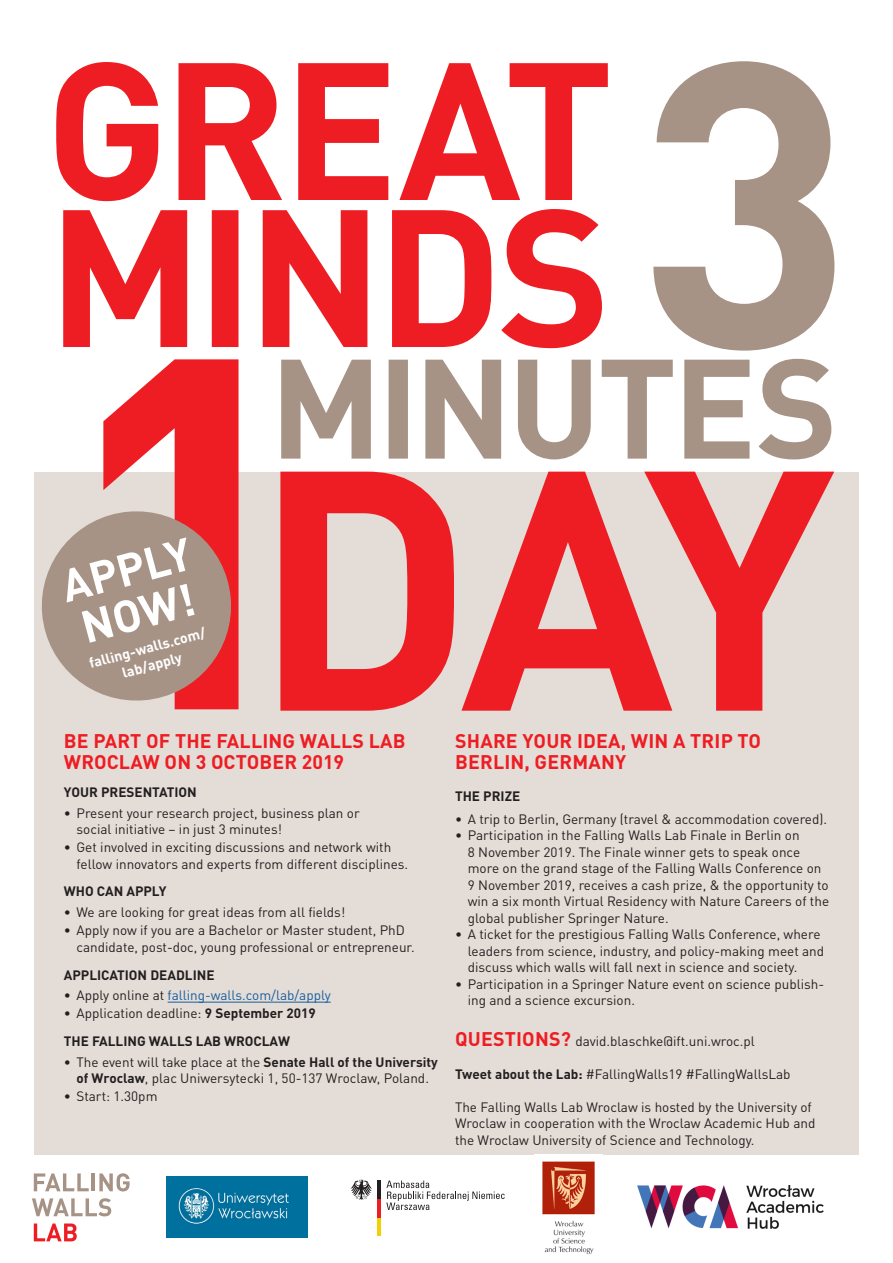
<style>
.page{position:relative;width:893px;height:1263px;background:#fff}
.page>*{position:absolute;margin:0;border:0;box-sizing:border-box;transform-origin:0 0}
.t1{font:700 44.85px "DINOT";color:#fff}
.Headline{font:700 19.5px/21px "DINOT";letter-spacing:.01em;color:#ee1d23}
.t2{font:700 14.4px/18px "DINOT";color:#fff;text-align:center}
.Fließtext{font:13.5px/16.5px "DINOT";color:#231f20}
.Zwischenheadline{font:700 13.5px "DINOT";color:#231f20}
.t3{font:13.5px "DINOT";color:#175d9e}
.Headline-2{font:700 13.5px "DINOT";color:#231f20}
.s1{color:#231f20}
.s2{font-weight:700}
.s3{font-weight:700;font-size:19.5px;color:#ee1d23}
</style>
<div class="page">
<div style="left:34px;top:472px;width:825px;height:682px;background:#e4ddd7"></div>
<svg style="left:34px;top:1173px;width:55px;height:18px"></svg>
<hr style="left:92px;top:1173px;width:3px;height:18px;background:#a79386">
<svg style="left:99px;top:1173px;width:31px;height:18px"></svg>
<svg style="left:32px;top:1198px;width:79px;height:18px"></svg>
<svg style="left:34px;top:1223px;width:43px;height:18px"></svg>
<svg style="left:280px;top:472px;width:554px;height:239px"></svg>
<svg style="left:63px;top:209px;width:539px;height:139px;fill:#ee1d23"></svg>
<svg style="left:56px;top:62px;width:552px;height:139px"></svg>
<svg style="left:281px;top:359px;width:550px;height:100px"></svg>
<svg style="left:653px;top:61px;width:181px;height:290px;fill:#a79386"></svg>
<svg style="left:103px;top:359px;width:136px;height:350px;fill:#ee1d23"></svg>
<svg style="left:41px;top:507px;width:194px;height:198px;background:#b88e84"></svg>
<hr style="left:168px;top:1002px;width:163px;height:1px;background:#175d9e">
<img style="left:167px;top:1177px;width:141px;height:61px">
<img style="left:638px;top:1186px;width:186px;height:43px">
<hr style="left:378px;top:1217px;width:3px;height:19px;background:#f4cf02">
<hr style="left:378px;top:1199px;width:3px;height:18px;background:#ee1d23">
<hr style="left:378px;top:1181px;width:3px;height:18px;background:#231f20">
<svg style="left:351px;top:1180px;width:21px;height:20px"></svg>
<svg style="left:386px;top:1180px;width:119px;height:30px"></svg>
<img style="left:542px;top:1161px;width:53px;height:94px">
<p class="t1" style="left:55px;top:559px;width:134px;rotate:-15deg">APPLY</p>
<p class="t1" style="left:75px;top:600px;width:117px;rotate:-15deg">NOW!</p>
<p class="t2" style="left:87px;top:654px;width:121px;rotate:-15deg">falling-walls.com/ lab/apply</p>
<p class="Headline" style="left:64px;top:730px;width:343px">BE PART OF THE FALLING WALLS LAB<br>WROCLAW ON 3 OCTOBER 2019</p>
<p class="Headline-2" style="left:64px;top:783px;width:135px">YOUR PRESENTATION</p>
<p class="Fließtext" style="left:77px;top:804px;width:285px;text-indent:-13px">• Present your research project, business plan or social initiative – in just 3 minutes!</p>
<p class="Fließtext" style="left:77px;top:839px;width:333px;text-indent:-13px">• Get involved in exciting discussions and network with fellow innovators and experts from different disciplines.</p>
<p class="Zwischenheadline" style="left:64px;top:883px;width:104px">WHO CAN APPLY</p>
<p class="Fließtext" style="left:64px;top:904px;width:283px">• We are looking for great ideas from all fields!</p>
<p class="Fließtext" style="left:77px;top:922px;width:340px;text-indent:-13px">• Apply now if you are a Bachelor or Master student, PhD candidate, post-doc, young professional or entrepreneur.</p>
<p class="Zwischenheadline" style="left:64px;top:966px;width:152px">APPLICATION DEADLINE</p>
<p class="t3" style="left:64px;top:987px;width:268px"><span class="s1">• Apply online at</span> falling-walls.com/lab/apply</p>
<p class="Fließtext" style="left:64px;top:1005px;width:254px">• Application deadline: <span class="s2">9 September 2019</span></p>
<p class="Zwischenheadline" style="left:64px;top:1032px;width:228px">THE FALLING WALLS LAB WROCLAW</p>
<p class="Fließtext" style="left:64px;top:1053px;width:376px;text-align:center">• The event will take place at the <span class="s2">Senate Hall of the University of Wroclaw</span>, plac Uniwersytecki 1, 50-137 Wroclaw, Poland.</p>
<p class="Fließtext" style="left:64px;top:1088px;width:95px">• Start: 1.30pm</p>
<p class="Headline" style="left:455px;top:730px;width:308px">SHARE YOUR IDEA, WIN A TRIP TO<br>BERLIN, GERMANY</p>
<p class="Zwischenheadline" style="left:455px;top:788px;width:67px">THE PRIZE</p>
<p class="Fließtext" style="left:455px;top:810px;width:374px">• A trip to Berlin, Germany (travel &amp; accommodation covered).</p>
<p class="Fließtext" style="left:468px;top:827px;width:363px;text-indent:-13px">• Participation in the Falling Walls Lab Finale in Berlin on<br>8 November 2019. The Finale winner gets to speak once more on the grand stage of the Falling Walls Conference on 9 November 2019, receives a cash prize, &amp; the opportunity to win a six month Virtual Residency with Nature Careers of the global publisher Springer Nature.</p>
<p class="Fließtext" style="left:468px;top:926px;width:358px;text-indent:-13px">• A ticket for the prestigious Falling Walls Conference, where leaders from science, industry, and policy-making meet and discuss which walls will fall next in science and society.</p>
<p class="Fließtext" style="left:468px;top:975px;width:358px;text-indent:-13px">• Participation in a Springer Nature event on science publish&shy;ing and a science excursion.</p>
<p class="Fließtext" style="left:455px;top:1032px;width:301px"><span class="s3">QUESTIONS?</span> david.blaschke@ift.uni.wroc.pl</p>
<p class="Fließtext" style="left:455px;top:1065px;width:337px"><span class="s2">Tweet about the Lab:</span> #FallingWalls19 #FallingWallsLab</p>
<p class="Fließtext" style="left:455px;top:1098px;width:362px">The Falling Walls Lab Wroclaw is hosted by the University of<br>Wroclaw in cooperation with the Wroclaw Academic Hub and the Wroclaw University of Science and Technology.</p>
</div>
